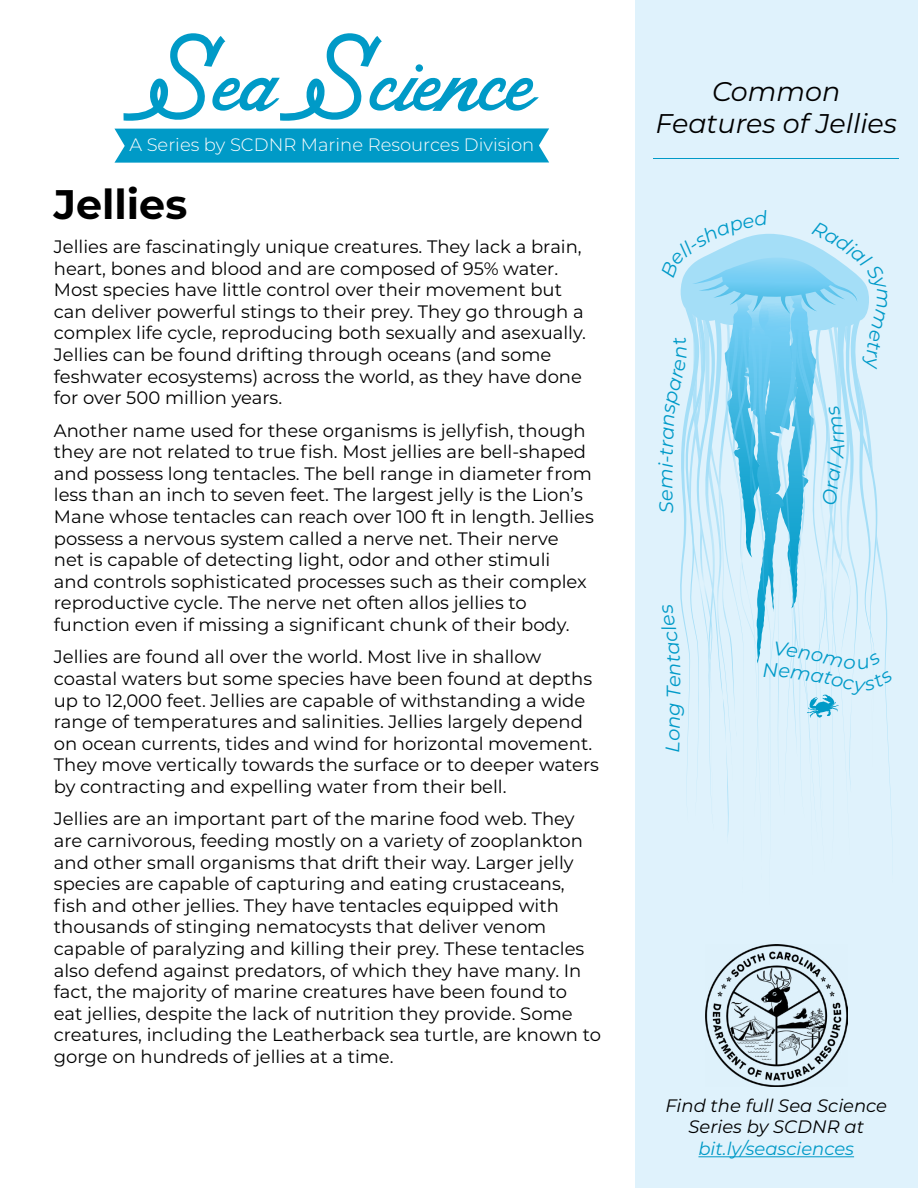
<style>
.page{position:relative;width:918px;height:1188px;background:#fff}
.page>*{position:absolute;margin:0;border:0;box-sizing:border-box;transform-origin:0 0}
.t1{font:76.5px "Arthington";color:#009ac7}
.t2{font:700 41.25px "Montserrat";color:#000}
.t3{font:italic 27px/32.4px "Montserrat";color:#000;text-align:center}
.t4{font:italic 19.5px "Montserrat";color:#009ac8}
.t5{font:18px/21.6px "Montserrat";color:#000}
.t6{font:300 18px "Montserrat";color:#fff}
.t7{font:italic 18px/21.6px "Montserrat";color:#000;text-align:center}
.t8{font:italic 18px "Montserrat";color:#009ac7}
</style>
<div class="page">
<div style="left:635px;top:0;width:283px;height:1188px;background:#dff2fc"></div>
<hr style="left:653px;top:158px;width:246px;height:1px;background:#009ac7">
<img style="left:705px;top:945px;width:142px;height:142px">
<hr style="left:698px;top:1156px;width:156px;height:1px;background:#009ac7">
<svg style="left:114px;top:128px;width:435px;height:35px;background:#0d9fc9"></svg>
<svg style="left:680px;top:233px;width:212px;height:603px"></svg>
<h1 class="t1" style="left:150px;top:40px;width:385px">Sea Science</h1>
<p class="t6" style="left:129px;top:133px;width:406px">A Series by SCDNR Marine Resources Division</p>
<h2 class="t2" style="left:54px;top:174px;width:135px">Jellies</h2>
<p class="t5" style="left:54px;top:235px;width:534px">Jellies are fascinatingly unique creatures. They lack a brain, heart, bones and blood and are composed of 95% water.<br>Most species have little control over their movement but can deliver powerful stings to their prey. They go through a complex life cycle, reproducing both sexually and asexually.<br>Jellies can be found drifting through oceans (and some feshwater ecosystems) across the world, as they have done for over 500 million years.</p>
<p class="t5" style="left:54px;top:419px;width:541px">Another name used for these organisms is jellyfish, though they are not related to true fish. Most jellies are bell-shaped and possess long tentacles. The bell range in diameter from less than an inch to seven feet. The largest jelly is the Lion’s Mane whose tentacles can reach over 100 ft in length. Jellies possess a nervous system called a nerve net. Their nerve<br>net is capable of detecting light, odor and other stimuli<br>and controls sophisticated processes such as their complex reproductive cycle. The nerve net often allos jellies to function even if missing a significant chunk of their body.</p>
<p class="t5" style="left:54px;top:646px;width:547px">Jellies are found all over the world. Most live in shallow coastal waters but some species have been found at depths up to 12,000 feet. Jellies are capable of withstanding a wide range of temperatures and salinities. Jellies largely depend on ocean currents, tides and wind for horizontal movement.<br>They move vertically towards the surface or to deeper waters by contracting and expelling water from their bell.</p>
<p class="t5" style="left:54px;top:808px;width:549px">Jellies are an important part of the marine food web. They are carnivorous, feeding mostly on a variety of zooplankton and other small organisms that drift their way. Larger jelly species are capable of capturing and eating crustaceans, fish and other jellies. They have tentacles equipped with thousands of stinging nematocysts that deliver venom capable of paralyzing and killing their prey. These tentacles also defend against predators, of which they have many. In fact, the majority of marine creatures have been found to<br>eat jellies, despite the lack of nutrition they provide. Some creatures, including the Leatherback sea turtle, are known to gorge on hundreds of jellies at a time.</p>
<h3 class="t3" style="left:655px;top:74px;width:243px">Common<br>Features of Jellies</h3>
<p class="t4" style="left:652px;top:489px;width:22px;rotate:-90deg">m</p>
<p class="t4" style="left:660px;top:698px;width:23px;rotate:-90deg">Te</p>
<p class="t7" style="left:665px;top:1094px;width:223px">Find the full Sea Science<br>Series by SCDNR at</p>
<p class="t8" style="left:698px;top:1136px;width:157px">bit.ly/seasciences</p>
</div>
